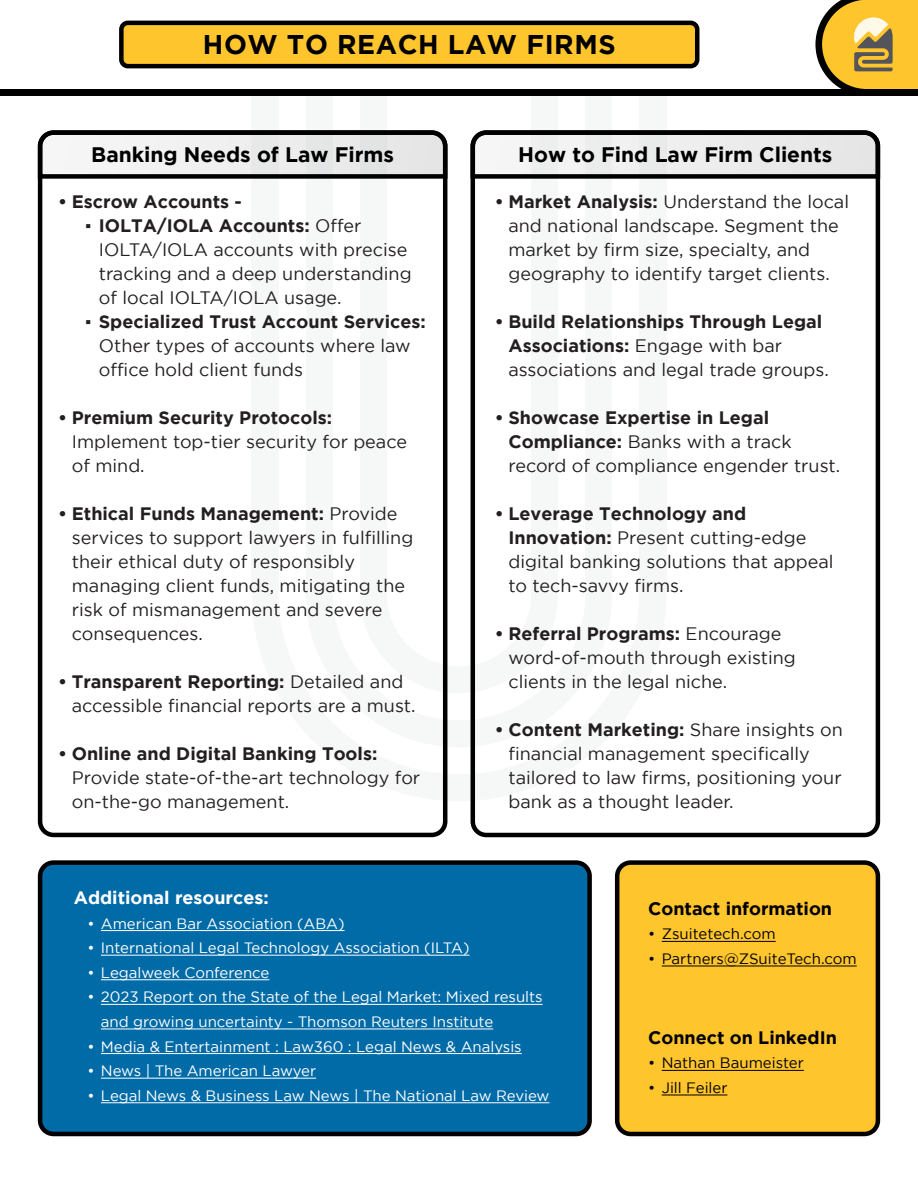
<style>
.page{position:relative;width:918px;height:1188px;background:#fff}
.page>*{position:absolute;margin:0;border:0;box-sizing:border-box;transform-origin:0 0}
.t1{font:700 27px "Gotham";letter-spacing:.02em;color:#000}
.t2{font:700 21px "Gotham";color:#000}
.t3{font:18px/24px "Gotham";color:#231f20}
.t4{font:700 18px "Gotham";color:#231f20}
.t5{font:700 18px "Gotham";color:#000}
.t6{font:700 18px "Gotham";color:#fff}
.t7{font:15px/24.6px "Gotham";color:#fff}
.t8{font:15px "Gotham";color:#000}
.s1{font-family:"Times New Roman"}
.s2{font-weight:700}
</style>
<div class="page">
<div style="left:121px;top:23px;width:576px;height:43px;background:#ffc52d;border-radius:7px"></div>
<div style="left:119px;top:21px;width:580px;height:47px;border:4px solid #000;border-radius:7px"></div>
<div style="left:617px;top:863px;width:261px;height:271px;background:#ffc52d;border-radius:14px"></div>
<div style="left:615px;top:860px;width:265px;height:276px;border:4px solid #000;border-radius:14px"></div>
<div style="left:40px;top:863px;width:550px;height:271px;background:#006ba7;border-radius:14px"></div>
<div style="left:38px;top:860px;width:554px;height:276px;border:4px solid #000;border-radius:14px"></div>
<hr style="left:101px;top:930px;width:244px;height:1px;background:#fff">
<hr style="left:101px;top:955px;width:369px;height:1px;background:#fff">
<hr style="left:101px;top:980px;width:168px;height:1px;background:#fff">
<hr style="left:101px;top:1004px;width:442px;height:1px;background:#fff">
<hr style="left:101px;top:1029px;width:392px;height:1px;background:#fff">
<hr style="left:101px;top:1053px;width:421px;height:1px;background:#fff">
<hr style="left:101px;top:1078px;width:215px;height:1px;background:#fff">
<hr style="left:101px;top:1103px;width:448px;height:1px;background:#fff">
<hr style="left:662px;top:941px;width:114px;height:1px;background:#000">
<hr style="left:662px;top:966px;width:195px;height:1px;background:#000">
<hr style="left:662px;top:1070px;width:142px;height:1px;background:#000">
<hr style="left:662px;top:1095px;width:65px;height:1px;background:#000">
<svg style="left:447px;top:594px;width:24px;height:99px"></svg>
<div style="left:252px;top:92px;width:27px;height:502px;background:#f6f7f7"></div>
<div style="left:306px;top:92px;width:27px;height:502px;background:#f6f7f7"></div>
<div style="left:360px;top:92px;width:27px;height:502px;background:#f6f7f7"></div>
<div style="left:531px;top:92px;width:27px;height:502px;background:#f6f7f7"></div>
<div style="left:585px;top:92px;width:27px;height:502px;background:#f6f7f7"></div>
<div style="left:639px;top:92px;width:27px;height:502px;background:#f6f7f7"></div>
<div style="left:0;top:89px;width:918px;height:7px;background:#000"></div>
<svg style="left:815px;top:0;width:103px;height:89px;background:#d9b147"></svg>
<svg style="left:37px;top:135px;width:411px;height:46px"></svg>
<div style="left:38px;top:130px;width:409px;height:707px;border:4px solid #000;border-radius:13px"></div>
<svg style="left:470px;top:135px;width:411px;height:46px"></svg>
<div style="left:471px;top:130px;width:409px;height:707px;border:4px solid #000;border-radius:13px"></div>
<h1 class="t1" style="left:203px;top:28px;width:414px">HOW TO REACH LAW FIRMS</h1>
<p class="t2" style="left:91px;top:142px;width:304px">Banking Needs of Law Firms</p>
<p class="t4" style="left:58px;top:192px;width:185px">• Escrow Accounts -</p>
<p class="t3" style="left:99px;top:214px;width:314px;text-indent:-14px"><span class="s1">▪</span> <span class="s2">IOLTA/IOLA Accounts:</span> Offer<br>IOLTA/IOLA accounts with precise tracking and a deep understanding of local IOLTA/IOLA usage.</p>
<p class="t3" style="left:99px;top:310px;width:328px;text-indent:-14px"><span class="s1">▪</span> <span class="s2">Specialized Trust Account Services:<br></span>Other types of accounts where law office hold client funds</p>
<p class="t4" style="left:58px;top:408px;width:275px">• Premium Security Protocols:</p>
<p class="t3" style="left:72px;top:430px;width:337px">Implement top-tier security for peace of mind.</p>
<p class="t3" style="left:72px;top:502px;width:343px;text-indent:-14px"><span class="s2">• Ethical Funds Management:</span> Provide services to support lawyers in fulfilling their ethical duty of responsibly managing client funds, mitigating the risk of mismanagement and severe consequences.</p>
<p class="t3" style="left:72px;top:670px;width:345px;text-indent:-14px"><span class="s2">• Transparent Reporting:</span> Detailed and accessible financial reports are a must.</p>
<p class="t4" style="left:58px;top:744px;width:321px">• Online and Digital Banking Tools:</p>
<p class="t3" style="left:72px;top:766px;width:350px">Provide state-of-the-art technology for on-the-go management.</p>
<p class="t2" style="left:518px;top:142px;width:316px">How to Find Law Firm Clients</p>
<p class="t3" style="left:508px;top:190px;width:342px;text-indent:-14px"><span class="s2">• Market Analysis:</span> Understand the local and national landscape. Segment the market by firm size, specialty, and geography to identify target clients.</p>
<p class="t3" style="left:508px;top:310px;width:322px;text-indent:-14px"><span class="s2">• Build Relationships Through Legal<br>Associations:</span> Engage with bar associations and legal trade groups.</p>
<p class="t3" style="left:508px;top:406px;width:333px;text-indent:-14px"><span class="s2">• Showcase Expertise in Legal<br>Compliance:</span> Banks with a track record of compliance engender trust.</p>
<p class="t3" style="left:508px;top:502px;width:327px;text-indent:-14px"><span class="s2">• Leverage Technology and<br>Innovation:</span> Present cutting-edge digital banking solutions that appeal to tech-savvy firms.</p>
<p class="t3" style="left:508px;top:622px;width:289px;text-indent:-14px"><span class="s2">• Referral Programs:</span> Encourage word-of-mouth through existing clients in the legal niche.</p>
<p class="t3" style="left:508px;top:718px;width:336px;text-indent:-14px"><span class="s2">• Content Marketing:</span> Share insights on financial management specifically tailored to law firms, positioning your bank as a thought leader.</p>
<p class="t6" style="left:74px;top:887px;width:196px">Additional resources:</p>
<p class="t7" style="left:87px;top:911px;width:259px">• American Bar Association (ABA)</p>
<p class="t7" style="left:87px;top:935px;width:384px">• International Legal Technology Association (ILTA)</p>
<p class="t7" style="left:87px;top:960px;width:184px">• Legalweek Conference</p>
<p class="t7" style="left:101px;top:985px;width:443px;text-indent:-13px">• 2023 Report on the State of the Legal Market: Mixed results and growing uncertainty - Thomson Reuters Institute</p>
<p class="t7" style="left:87px;top:1034px;width:436px">• Media &amp; Entertainment : Law360 : Legal News &amp; Analysis</p>
<p class="t7" style="left:87px;top:1058px;width:230px">• News | The American Lawyer</p>
<p class="t7" style="left:87px;top:1083px;width:464px">• Legal News &amp; Business Law News | The National Law Review</p>
<p class="t5" style="left:648px;top:898px;width:185px">Contact information</p>
<p class="t8" style="left:648px;top:926px;width:129px">• Zsuitetech.com</p>
<p class="t8" style="left:648px;top:950px;width:210px">• Partners@ZSuiteTech.com</p>
<p class="t5" style="left:648px;top:1027px;width:190px">Connect on LinkedIn</p>
<p class="t8" style="left:648px;top:1055px;width:157px">• Nathan Baumeister</p>
<p class="t8" style="left:648px;top:1079px;width:81px">• Jill Feiler</p>
</div>
